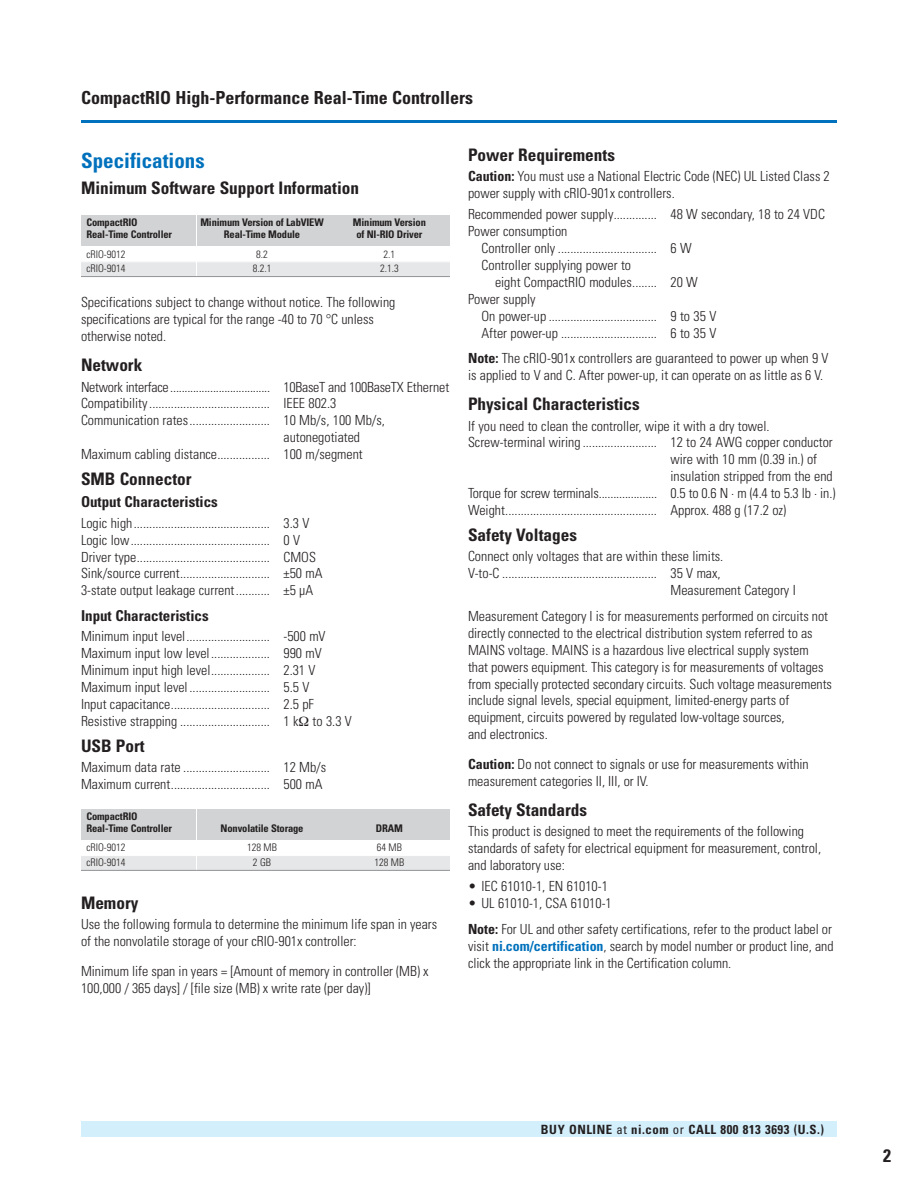
<style>
.page{position:relative;width:918px;height:1188px;background:#fff}
.page>*{position:absolute;margin:0;border:0;box-sizing:border-box;transform-origin:0 0}
.t1{font:700 condensed 21px "Univers";color:#0071bc}
.t2{font:700 condensed 18px "Univers";color:#231f20}
.t3{font:700 condensed 17.25px "Univers";color:#231f20}
.t4{font:700 condensed 15px "Univers";color:#231f20}
.t5{font:300 condensed 13.95px/17px "Univers";color:#231f20}
.t6{font:300 condensed 13.95px "Univers";letter-spacing:-.02em;color:#231f20}
.t7{font:700 condensed 12.75px "Univers";letter-spacing:.045em;color:#231f20}
.t8{font:700 condensed 10.5px/12px "Univers";letter-spacing:-.015em;color:#231f20}
.t9{font:300 condensed 10.5px "Univers";color:#231f20}
.s1{font-weight:700}
.s2{font-weight:700;color:#0071bc}
.s3{font-weight:400}
</style>
<div class="page">
<div style="left:81px;top:1121px;width:756px;height:16px;background:#d4effc"></div>
<hr style="left:81px;top:120px;width:756px;height:3px;background:#0071bc">
<div style="left:81px;top:216px;width:114px;height:30px;background:#d1d3d4"></div>
<div style="left:197px;top:216px;width:130px;height:30px;background:#d1d3d4"></div>
<div style="left:329px;top:216px;width:121px;height:30px;background:#d1d3d4"></div>
<div style="left:81px;top:262px;width:114px;height:15px;background:#e6e7e8"></div>
<div style="left:197px;top:262px;width:130px;height:15px;background:#e6e7e8"></div>
<div style="left:329px;top:262px;width:121px;height:15px;background:#e6e7e8"></div>
<hr style="left:81px;top:276px;width:369px;height:1px;background:#939598">
<div style="left:81px;top:809px;width:114px;height:31px;background:#d1d3d4"></div>
<div style="left:197px;top:809px;width:130px;height:31px;background:#d1d3d4"></div>
<div style="left:329px;top:809px;width:121px;height:31px;background:#d1d3d4"></div>
<div style="left:81px;top:856px;width:114px;height:15px;background:#e6e7e8"></div>
<div style="left:197px;top:856px;width:130px;height:15px;background:#e6e7e8"></div>
<div style="left:329px;top:856px;width:121px;height:15px;background:#e6e7e8"></div>
<hr style="left:81px;top:870px;width:369px;height:1px;background:#939598">
<p class="t2" style="left:81px;top:91px;width:394px">CompactRIO High-Performance Real-Time Controllers</p>
<h1 class="t1" style="left:81px;top:153px;width:125px">Specifications</h1>
<p class="t3" style="left:81px;top:181px;width:280px">Minimum Software Support Information</p>
<p class="t8" style="left:86px;top:217px;width:87px">CompactRIO<br>Real-Time Controller</p>
<p class="t8" style="left:200px;top:217px;width:125px;text-align:center">Minimum Version of LabVIEW<br>Real-Time Module</p>
<p class="t8" style="left:353px;top:217px;width:75px;text-align:center">Minimum Version of NI-RIO Driver</p>
<p class="t9" style="left:86px;top:250px;width:41px">cRIO-9012</p>
<p class="t9" style="left:256px;top:250px;width:13px">8.2</p>
<p class="t9" style="left:384px;top:250px;width:13px">2.1</p>
<p class="t9" style="left:86px;top:265px;width:41px">cRIO-9014</p>
<p class="t9" style="left:253px;top:265px;width:20px">8.2.1</p>
<p class="t9" style="left:380px;top:265px;width:20px">2.1.3</p>
<p class="t5" style="left:81px;top:295px;width:316px">Specifications subject to change without notice. The following specifications are typical for the range -40 to 70 °C unless otherwise noted.</p>
<p class="t3" style="left:81px;top:359px;width:63px">Network</p>
<p class="t6" style="left:81px;top:381px;width:370px">Network interface ................................... 10BaseT and 100BaseTX Ethernet</p>
<p class="t5" style="left:81px;top:396px;width:257px">Compatibility ....................................... IEEE 802.3</p>
<p class="t5" style="left:81px;top:413px;width:306px">Communication rates.......................... 10 Mb/s, 100 Mb/s,</p>
<p class="t5" style="left:283px;top:430px;width:78px">autonegotiated</p>
<p class="t5" style="left:81px;top:447px;width:283px">Maximum cabling distance................. 100 m/segment</p>
<p class="t3" style="left:81px;top:473px;width:112px">SMB Connector</p>
<p class="t4" style="left:81px;top:496px;width:138px">Output Characteristics</p>
<p class="t5" style="left:81px;top:516px;width:243px">Logic high............................................ 3.3 V Logic low............................................. 0 V Driver type........................................... CMOS Sink/source current............................. ±50 mA 3-state output leakage current........... ±5 µA</p>
<p class="t4" style="left:81px;top:610px;width:129px">Input Characteristics</p>
<p class="t5" style="left:81px;top:629px;width:272px">Minimum input level........................... -500 mV Maximum input low level................... 990 mV Minimum input high level................... 2.31 V Maximum input level .......................... 5.5 V<br>Input capacitance................................ 2.5 pF Resistive strapping ............................. 1 k to 3.3 V</p>
<p class="t3" style="left:81px;top:739px;width:65px">USB Port</p>
<p class="t5" style="left:81px;top:760px;width:247px">Maximum data rate ............................ 12 Mb/s<br>Maximum current................................ 500 mA</p>
<p class="t8" style="left:86px;top:811px;width:87px">CompactRIO<br>Real-Time Controller</p>
<p class="t8" style="left:221px;top:823px;width:84px">Nonvolatile Storage</p>
<p class="t8" style="left:376px;top:823px;width:28px">DRAM</p>
<p class="t9" style="left:86px;top:844px;width:41px">cRIO-9012</p>
<p class="t9" style="left:247px;top:844px;width:31px">128 MB</p>
<p class="t9" style="left:377px;top:844px;width:27px">64 MB</p>
<p class="t9" style="left:86px;top:859px;width:41px">cRIO-9014</p>
<p class="t9" style="left:253px;top:859px;width:20px">2 GB</p>
<p class="t9" style="left:374px;top:859px;width:31px">128 MB</p>
<p class="t3" style="left:81px;top:896px;width:59px">Memory</p>
<p class="t5" style="left:81px;top:917px;width:358px">Use the following formula to determine the minimum life span in years of the nonvolatile storage of your cRIO-901x controller:</p>
<p class="t5" style="left:81px;top:964px;width:349px">Minimum life span in years = [Amount of memory in controller (MB) x<br>100,000 / 365 days] / [file size (MB) x write rate (per day)]</p>
<p class="t3" style="left:468px;top:148px;width:148px">Power Requirements</p>
<p class="t5" style="left:468px;top:169px;width:363px"><span class="s1">Caution:</span> You must use a National Electric Code (NEC) UL Listed Class 2 power supply with cRIO-901x controllers.</p>
<p class="t5" style="left:468px;top:207px;width:358px">Recommended power supply.............. 48 W secondary, 18 to 24 VDC</p>
<p class="t5" style="left:468px;top:224px;width:101px">Power consumption</p>
<p class="t5" style="left:482px;top:241px;width:212px">Controller only ................................ 6 W</p>
<p class="t5" style="left:482px;top:258px;width:151px">Controller supplying power to</p>
<p class="t5" style="left:495px;top:275px;width:204px">eight CompactRIO modules........ 20 W</p>
<p class="t5" style="left:468px;top:292px;width:69px">Power supply</p>
<p class="t5" style="left:482px;top:309px;width:236px">On power-up ................................... 9 to 35 V</p>
<p class="t5" style="left:482px;top:326px;width:236px">After power-up ............................... 6 to 35 V</p>
<p class="t5" style="left:468px;top:351px;width:362px"><span class="s1">Note:</span> The cRIO-901x controllers are guaranteed to power up when 9 V is applied to V and C. After power-up, it can operate on as little as 6 V.</p>
<p class="t3" style="left:468px;top:398px;width:173px">Physical Characteristics</p>
<p class="t5" style="left:468px;top:419px;width:303px">If you need to clean the controller, wipe it with a dry towel.</p>
<p class="t5" style="left:468px;top:435px;width:366px">Screw-terminal wiring ........................ 12 to 24 AWG copper conductor</p>
<p class="t5" style="left:671px;top:452px;width:148px">wire with 10 mm (0.39 in.) of</p>
<p class="t5" style="left:671px;top:469px;width:164px">insulation stripped from the end</p>
<p class="t5" style="left:468px;top:486px;width:369px">Torque for screw terminals.................... 0.5 to 0.6 N · m (4.4 to 5.3 lb · in.)</p>
<p class="t5" style="left:468px;top:503px;width:320px">Weight................................................. Approx. 488 g (17.2 oz)</p>
<p class="t3" style="left:468px;top:528px;width:110px">Safety Voltages</p>
<p class="t5" style="left:468px;top:549px;width:257px">Connect only voltages that are within these limits.</p>
<p class="t5" style="left:468px;top:566px;width:254px">V-to-C .................................................. 35 V max,</p>
<p class="t5" style="left:671px;top:583px;width:127px">Measurement Category I</p>
<p class="t5" style="left:468px;top:609px;width:366px">Measurement Category I is for measurements performed on circuits not directly connected to the electrical distribution system referred to as MAINS voltage. MAINS is a hazardous live electrical supply system that powers equipment. This category is for measurements of voltages from specially protected secondary circuits. Such voltage measurements include signal levels, special equipment, limited-energy parts of equipment, circuits powered by regulated low-voltage sources,<br>and electronics.</p>
<p class="t5" style="left:468px;top:757px;width:342px"><span class="s1">Caution:</span> Do not connect to signals or use for measurements within measurement categories II, III, or IV.</p>
<p class="t3" style="left:468px;top:803px;width:121px">Safety Standards</p>
<p class="t5" style="left:468px;top:824px;width:355px">This product is designed to meet the requirements of the following standards of safety for electrical equipment for measurement, control, and laboratory use:</p>
<p class="t5" style="left:468px;top:879px;width:141px">• IEC 61010-1, EN 61010-1</p>
<p class="t5" style="left:468px;top:892px;width:366px;line-height:25.5px">• UL 61010-1, CSA 61010-1<br><span class="s1">Note:</span> For UL and other safety certifications, refer to the product label or</p>
<p class="t5" style="left:468px;top:939px;width:367px">visit <span class="s2">ni.com/certification</span>, search by model number or product line, and click the appropriate link in the Certification column.</p>
<p class="t7" style="left:541px;top:1125px;width:285px">BUY ONLINE <span class="s3">at</span> ni.com <span class="s3">or</span> CALL 800 813 3693 (U.S.)</p>
<p class="t2" style="left:883px;top:1149px;width:9px">2</p>
</div>
